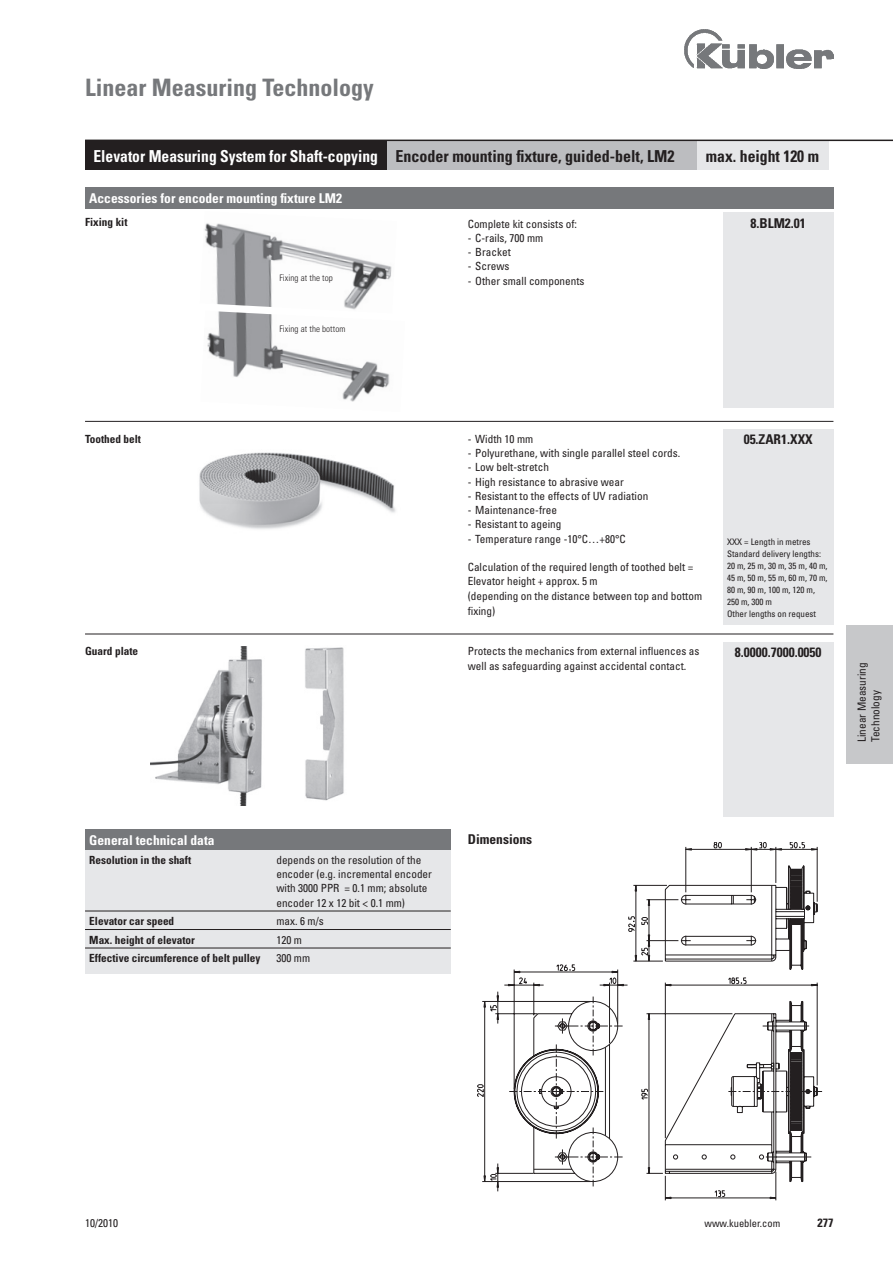
<style>
.page{position:relative;width:893px;height:1263px;background:#fff}
.page>*{position:absolute;margin:0;border:0;box-sizing:border-box;transform-origin:0 0}
.t1{font:700 condensed 24px "Univers";color:#76787b}
.t2{font:700 condensed 16.5px "Univers";color:#fff;scale:.94 1}
.t3{font:700 condensed 16.5px "Univers";color:#231f20;scale:.95 1}
.t4{font:700 condensed 13.5px "Univers";color:#fff}
.t5{font:700 condensed 13.5px "Univers";color:#231f20}
.t6{font:700 condensed 12px "Univers";color:#231f20}
.t7{font:condensed 11.25px/14.5px "Univers";color:#231f20}
.t8{font:700 condensed 11.25px "Univers";color:#231f20}
.t9{font:condensed 10.5px "Univers";color:#231f20}
.t10{font:condensed 9px/12px "Univers";color:#231f20}
.t11{font:300 condensed 9px "Univers";letter-spacing:.005em;color:#231f20}
.s1{color:#231f20}
</style>
<div class="page">
<img style="left:685px;top:30px;width:148px;height:38px">
<div style="left:723px;top:213px;width:110px;height:195px;background:#e6e7e9"></div>
<hr style="left:85px;top:421px;width:748px;height:1px;background:#231f20">
<img style="left:207px;top:313px;width:183px;height:89px">
<img style="left:204px;top:223px;width:188px;height:90px">
<div style="left:723px;top:429px;width:110px;height:196px;background:#e6e7e9"></div>
<img style="left:199px;top:452px;width:197px;height:77px">
<hr style="left:85px;top:634px;width:748px;height:1px;background:#231f20">
<div style="left:723px;top:642px;width:110px;height:174px;background:#e6e7e9"></div>
<img style="left:305px;top:647px;width:39px;height:154px">
<img style="left:150px;top:646px;width:112px;height:159px">
<svg style="left:482px;top:846px;width:340px;height:354px"></svg>
<svg style="left:513px;top:865px;width:305px;height:317px"></svg>
<div style="left:846px;top:625px;width:47px;height:138px;background:#c7c8ca"></div>
<div style="left:85px;top:187px;width:748px;height:21px;background:#76787b"></div>
<div style="left:85px;top:829px;width:366px;height:21px;background:#76787b"></div>
<div style="left:85px;top:850px;width:366px;height:124px;background:#e6e7e9"></div>
<hr style="left:85px;top:911px;width:366px;height:1px;background:#231f20">
<hr style="left:85px;top:929px;width:366px;height:1px;background:#231f20">
<hr style="left:85px;top:948px;width:366px;height:1px;background:#231f20">
<div style="left:387px;top:140px;width:310px;height:30px;background:#bcbdc0"></div>
<div style="left:697px;top:140px;width:132px;height:30px;background:#e6e7e9"></div>
<hr style="left:85px;top:140px;width:808px;height:1px;background:#231f20">
<div style="left:85px;top:140px;width:302px;height:30px;background:#231f20"></div>
<h1 class="t1" style="left:85px;top:72px;width:290px">Linear Measuring Technology</h1>
<h2 class="t2" style="left:94px;top:146px;width:620px">Elevator Measuring System for Shaft-copying <span class="s1">Encoder mounting fixture, guided-belt, LM2</span></h2>
<h2 class="t3" style="left:706px;top:146px;width:121px">max. height 120 m</h2>
<p class="t4" style="left:89px;top:190px;width:254px">Accessories for encoder mounting fixture LM2</p>
<p class="t8" style="left:85px;top:215px;width:44px">Fixing kit</p>
<p class="t11" style="left:279px;top:273px;width:55px">Fixing at the top</p>
<p class="t11" style="left:279px;top:324px;width:68px">Fixing at the bottom</p>
<p class="t7" style="left:468px;top:216px;width:111px">Complete kit consists of:</p>
<p class="t7" style="left:468px;top:230px;width:77px">- C-rails, 700 mm</p>
<p class="t7" style="left:468px;top:245px;width:45px">- Bracket</p>
<p class="t7" style="left:468px;top:259px;width:43px">- Screws</p>
<p class="t7" style="left:468px;top:274px;width:118px">- Other small components</p>
<p class="t5" style="left:750px;top:215px;width:57px">8.BLM2.01</p>
<p class="t8" style="left:85px;top:432px;width:58px">Toothed belt</p>
<p class="t7" style="left:468px;top:431px;width:67px">- Width 10 mm</p>
<p class="t5" style="left:744px;top:431px;width:70px">05.ZAR1.XXX</p>
<p class="t7" style="left:468px;top:446px;width:214px">- Polyurethane, with single parallel steel cords.</p>
<p class="t7" style="left:468px;top:460px;width:83px">- Low belt-stretch</p>
<p class="t7" style="left:468px;top:474px;width:158px">- High resistance to abrasive wear</p>
<p class="t7" style="left:468px;top:488px;width:182px">- Resistant to the effects of UV radiation</p>
<p class="t7" style="left:468px;top:503px;width:91px">- Maintenance-free</p>
<p class="t7" style="left:468px;top:517px;width:95px">- Resistant to ageing</p>
<p class="t7" style="left:468px;top:531px;width:160px">- Temperature range -10°C…+80°C</p>
<p class="t7" style="left:468px;top:560px;width:236px">Calculation of the required length of toothed belt = Elevator height + approx. 5 m<br>(depending on the distance between top and bottom fixing)</p>
<p class="t10" style="left:727px;top:536px;width:102px">XXX = Length in metres<br>Standard delivery lengths:<br>20 m, 25 m, 30 m, 35 m, 40 m,<br>45 m, 50 m, 55 m, 60 m, 70 m,<br>80 m, 90 m, 100 m, 120 m,<br>250 m, 300 m<br>Other lengths on request</p>
<p class="t8" style="left:85px;top:644px;width:55px">Guard plate</p>
<p class="t7" style="left:468px;top:644px;width:233px">Protects the mechanics from external influences as</p>
<p class="t5" style="left:735px;top:644px;width:88px">8.0000.7000.0050</p>
<p class="t7" style="left:468px;top:659px;width:220px">well as safeguarding against accidental contact.</p>
<p class="t7" style="left:855px;top:742px;width:81px;line-height:13.5px;rotate:-90deg">Linear Measuring<br>Technology</p>
<p class="t4" style="left:89px;top:832px;width:127px">General technical data</p>
<p class="t8" style="left:89px;top:853px;width:103px">Resolution in the shaft</p>
<p class="t7" style="left:276px;top:852px;width:157px">depends on the resolution of the encoder (e.g. incremental encoder with 3000 PPR = 0.1 mm; absolute encoder 12 x 12 bit &lt; 0.1 mm)</p>
<p class="t8" style="left:89px;top:914px;width:86px">Elevator car speed</p>
<p class="t7" style="left:276px;top:913px;width:49px">max. 6 m/s</p>
<p class="t8" style="left:89px;top:932px;width:107px">Max. height of elevator</p>
<p class="t7" style="left:276px;top:932px;width:27px">120 m</p>
<p class="t8" style="left:89px;top:951px;width:173px">Effective circumference of belt pulley</p>
<p class="t7" style="left:276px;top:950px;width:35px">300 mm</p>
<p class="t5" style="left:468px;top:831px;width:66px">Dimensions</p>
<p class="t7" style="left:85px;top:1215px;width:35px">10/2010</p>
<p class="t9" style="left:704px;top:1216px;width:77px">www.kuebler.com</p>
<p class="t6" style="left:817px;top:1215px;width:17px">277</p>
</div>
